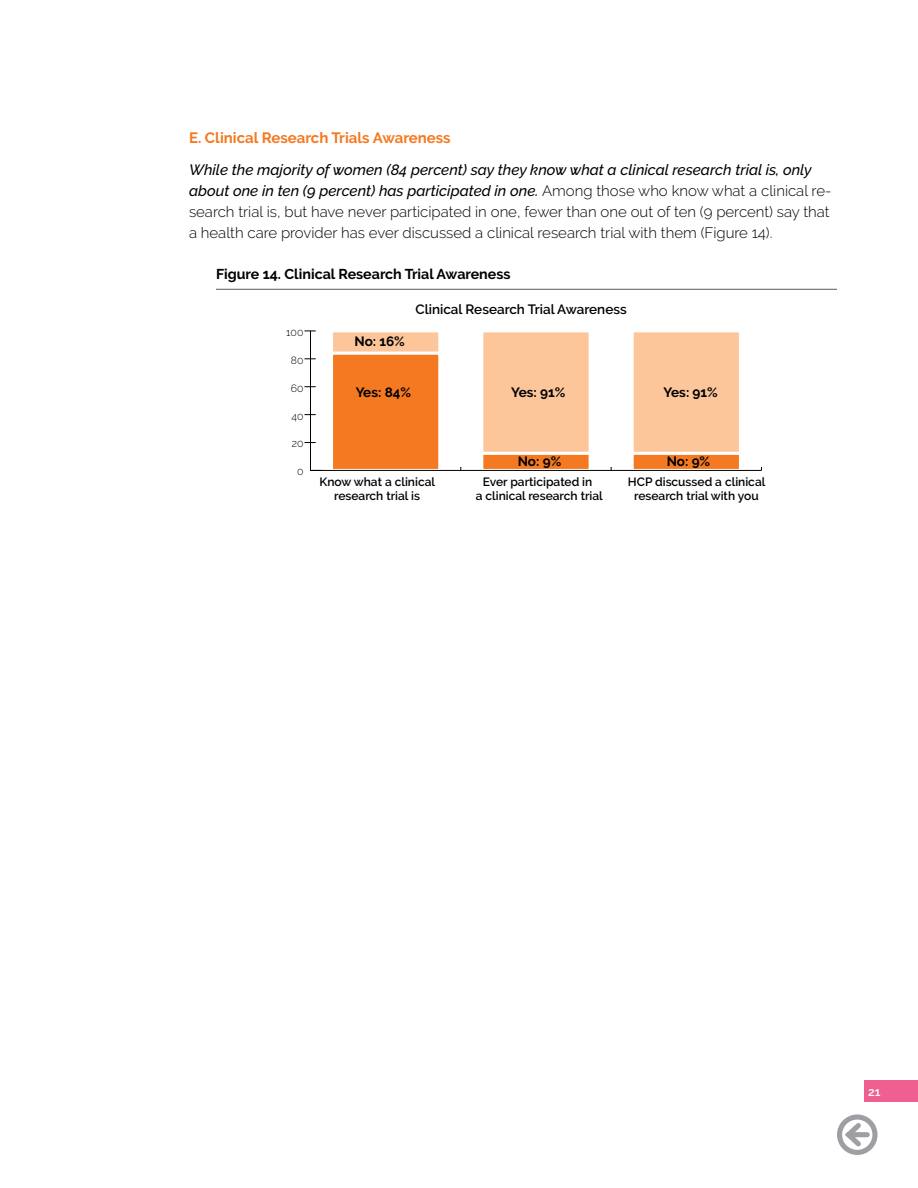
<style>
.page{position:relative;width:918px;height:1188px;background:#fff}
.page>*{position:absolute;margin:0;border:0;box-sizing:border-box;transform-origin:0 0}
.BODY{font:300 15px/21px "Raleway";color:#000}
.BOLD_BODY{font:700 15px "Raleway";color:#f47920}
.TABLE_header{font:700 14.25px "Raleway";color:#000}
.t1{font:700 13.5px "Raleway";color:#000}
.t2{font:600 13.5px "Raleway";color:#000}
.t3{font:600 12px/13.5px "Raleway";color:#000;text-align:center}
.t4{font:600 12px "Raleway";color:#fff}
.t5{font:300 10.5px "Raleway";color:#000}
.s1{font-weight:500;font-style:italic}
</style>
<div class="page">
<div style="left:864px;top:1080px;width:54px;height:22px;background:#f05f91"></div>
<hr style="left:216px;top:289px;width:621px;height:1px;background:#58595b">
<hr style="left:310px;top:331px;width:1px;height:139px;background:#000">
<div style="left:332px;top:331px;width:108px;height:22px;background:#fcc59a"></div>
<div style="left:330px;top:329px;width:111px;height:26px;border:3px solid #fff"></div>
<div style="left:482px;top:331px;width:108px;height:122px;background:#fcc59a"></div>
<div style="left:480px;top:329px;width:112px;height:126px;border:3px solid #fff"></div>
<div style="left:632px;top:331px;width:108px;height:122px;background:#fcc59a"></div>
<div style="left:631px;top:329px;width:111px;height:126px;border:3px solid #fff"></div>
<div style="left:332px;top:353px;width:108px;height:117px;background:#f47920"></div>
<div style="left:330px;top:352px;width:111px;height:120px;border:3px solid #fff"></div>
<div style="left:482px;top:453px;width:108px;height:17px;background:#f47920"></div>
<div style="left:480px;top:452px;width:112px;height:20px;border:3px solid #fff"></div>
<div style="left:632px;top:453px;width:108px;height:17px;background:#f47920"></div>
<div style="left:631px;top:452px;width:111px;height:20px;border:3px solid #fff"></div>
<hr style="left:310px;top:470px;width:451px;height:1px;background:#000">
<div style="left:837px;top:1114px;width:41px;height:41px;border:5px solid #9d9fa2;border-radius:50%"></div>
<svg style="left:841px;top:1118px;width:25px;height:33px"></svg>
<p class="BOLD_BODY" style="left:189px;top:129px;width:263px">E. Clinical Research Trials Awareness</p>
<p class="BODY" style="left:189px;top:159px;width:644px"><span class="s1">While the majority of women (84 percent) say they know what a clinical research trial is, only about one in ten (9 percent) has participated in one.</span> Among those who know what a clinical re&shy;search trial is, but have never participated in one, fewer than one out of ten (9 percent) say that a health care provider has ever discussed a clinical research trial with them (Figure 14).</p>
<p class="TABLE_header" style="left:216px;top:266px;width:296px">Figure 14. Clinical Research Trial Awareness</p>
<p class="t2" style="left:416px;top:301px;width:213px">Clinical Research Trial Awareness</p>
<p class="t5" style="left:286px;top:326px;width:19px">100</p>
<p class="t5" style="left:291px;top:354px;width:14px">80</p>
<p class="t5" style="left:291px;top:382px;width:14px">60</p>
<p class="t5" style="left:291px;top:410px;width:14px">40</p>
<p class="t5" style="left:292px;top:438px;width:13px">20</p>
<p class="t5" style="left:297px;top:466px;width:8px">0</p>
<p class="t1" style="left:355px;top:334px;width:52px">No: 16%</p>
<p class="t1" style="left:356px;top:384px;width:57px">Yes: 84%</p>
<p class="t1" style="left:511px;top:384px;width:56px">Yes: 91%</p>
<p class="t1" style="left:664px;top:384px;width:56px">Yes: 91%</p>
<p class="t1" style="left:518px;top:454px;width:45px">No: 9%</p>
<p class="t1" style="left:667px;top:454px;width:45px">No: 9%</p>
<p class="t3" style="left:319px;top:475px;width:117px">Know what a clinical research trial is</p>
<p class="t3" style="left:476px;top:475px;width:129px">Ever participated in<br>a clinical research trial</p>
<p class="t3" style="left:628px;top:475px;width:139px">HCP discussed a clinical research trial with you</p>
<p class="t4" style="left:868px;top:1084px;width:14px">21</p>
</div>
